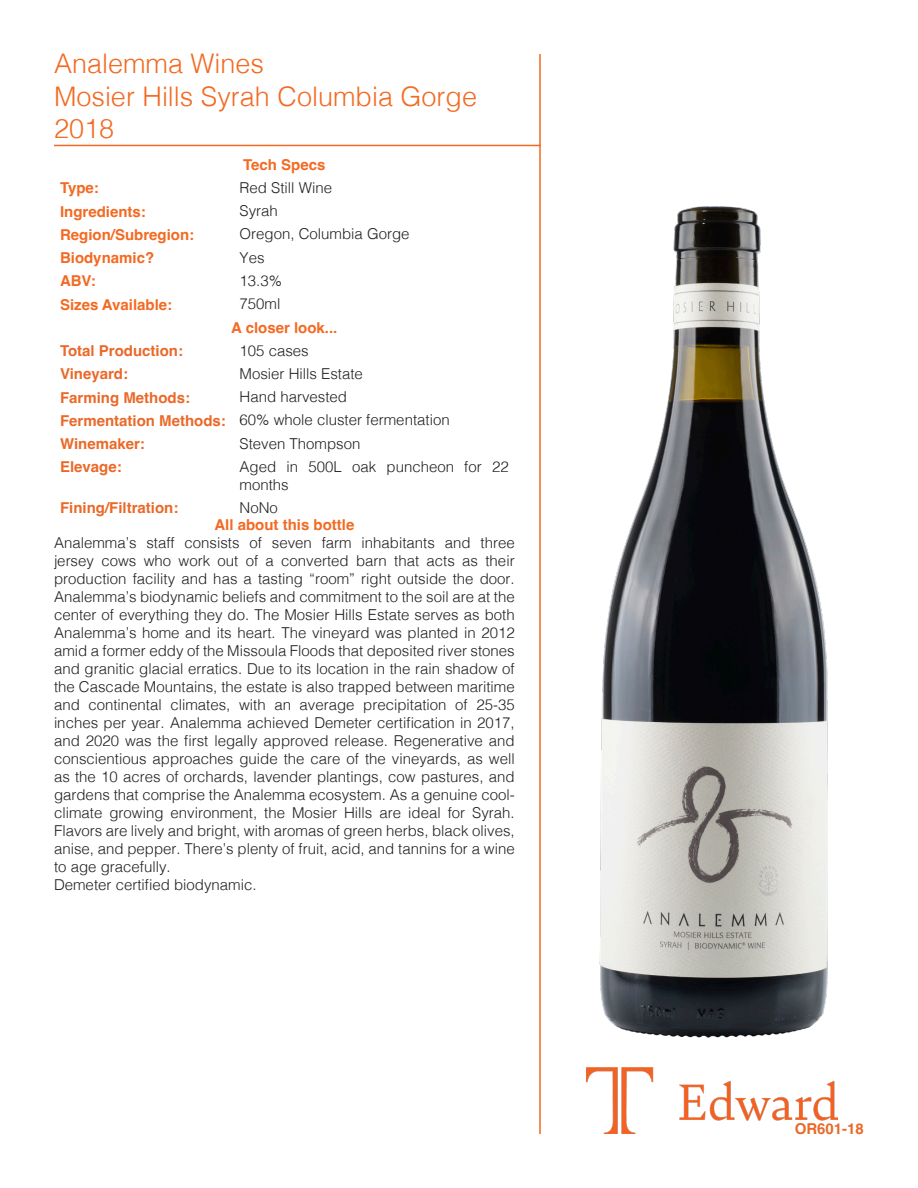
<style>
.page{position:relative;width:918px;height:1188px;background:#fff}
.page>*{position:absolute;margin:0;border:0;box-sizing:border-box;transform-origin:0 0}
.t1{font:300 27px "Helvetica";color:#f36a22}
.t2{font:300 15px/18px "Helvetica";color:#231f20;text-align:justify}
.t3{font:700 15px "Helvetica";color:#f36a22}
.t4{font:700 15px "Helvetica";color:#ea6929}
</style>
<div class="page">
<img style="left:599px;top:206px;width:229px;height:832px">
<hr style="left:539px;top:54px;width:2px;height:1080px;background:#f36a22">
<hr style="left:54px;top:145px;width:487px;height:1px;background:#f36a22">
<img style="left:587px;top:1067px;width:251px;height:67px">
<p class="t1" style="left:54px;top:41px;width:212px">Analemma Wines</p>
<p class="t1" style="left:54px;top:73px;width:425px">Mosier Hills Syrah Columbia Gorge</p>
<p class="t1" style="left:54px;top:106px;width:62px">2018</p>
<p class="t3" style="left:243px;top:156px;width:84px">Tech Specs</p>
<p class="t3" style="left:60px;top:179px;width:40px">Type:</p>
<p class="t2" style="left:240px;top:177px;width:94px">Red Still Wine</p>
<p class="t3" style="left:60px;top:202px;width:87px">Ingredients:</p>
<p class="t2" style="left:240px;top:201px;width:40px">Syrah</p>
<p class="t3" style="left:60px;top:225px;width:136px">Region/Subregion:</p>
<p class="t2" style="left:240px;top:224px;width:172px">Oregon, Columbia Gorge</p>
<p class="t3" style="left:60px;top:249px;width:96px">Biodynamic?</p>
<p class="t2" style="left:240px;top:247px;width:27px">Yes</p>
<p class="t3" style="left:60px;top:272px;width:37px">ABV:</p>
<p class="t2" style="left:240px;top:270px;width:44px">13.3%</p>
<p class="t3" style="left:60px;top:295px;width:114px">Sizes Available:</p>
<p class="t2" style="left:240px;top:294px;width:42px">750ml</p>
<p class="t3" style="left:231px;top:318px;width:108px">A closer look...</p>
<p class="t4" style="left:60px;top:342px;width:125px">Total Production:</p>
<p class="t2" style="left:240px;top:340px;width:71px">105 cases</p>
<p class="t4" style="left:60px;top:365px;width:70px">Vineyard:</p>
<p class="t2" style="left:240px;top:363px;width:125px">Mosier Hills Estate</p>
<p class="t4" style="left:60px;top:388px;width:132px">Farming Methods:</p>
<p class="t2" style="left:240px;top:387px;width:109px">Hand harvested</p>
<p class="t4" style="left:60px;top:411px;width:167px">Fermentation Methods:</p>
<p class="t2" style="left:240px;top:410px;width:212px">60% whole cluster fermentation</p>
<p class="t4" style="left:60px;top:435px;width:86px">Winemaker:</p>
<p class="t2" style="left:240px;top:433px;width:122px">Steven Thompson</p>
<p class="t4" style="left:60px;top:458px;width:63px">Elevage:</p>
<p class="t2" style="left:240px;top:456px;width:271px">Aged in 500L oak puncheon for 22 months</p>
<p class="t4" style="left:60px;top:499px;width:120px">Fining/Filtration:</p>
<p class="t2" style="left:240px;top:497px;width:40px">NoNo</p>
<p class="t3" style="left:214px;top:516px;width:142px">All about this bottle</p>
<p class="t2" style="left:54px;top:533px;width:462px">Analemma’s staff consists of seven farm inhabitants and three jersey cows who work out of a converted barn that acts as their production facility and has a tasting “room” right outside the door.<br>Analemma’s biodynamic beliefs and commitment to the soil are at the center of everything they do. The Mosier Hills Estate serves as both Analemma’s home and its heart. The vineyard was planted in 2012 amid a former eddy of the Missoula Floods that deposited river stones and granitic glacial erratics. Due to its location in the rain shadow of the Cascade Mountains, the estate is also trapped between maritime and continental climates, with an average precipitation of 25-35 inches per year. Analemma achieved Demeter certification in 2017, and 2020 was the first legally approved release. Regenerative and conscientious approaches guide the care of the vineyards, as well as the 10 acres of orchards, lavender plantings, cow pastures, and gardens that comprise the Analemma ecosystem. As a genuine cool&shy;climate growing environment, the Mosier Hills are ideal for Syrah.<br>Flavors are lively and bright, with aromas of green herbs, black olives, anise, and pepper. There’s plenty of fruit, acid, and tannins for a wine to age gracefully.</p>
<p class="t2" style="left:54px;top:875px;width:204px">Demeter certified biodynamic.</p>
<p class="t4" style="left:795px;top:1120px;width:71px">OR601-18</p>
</div>
